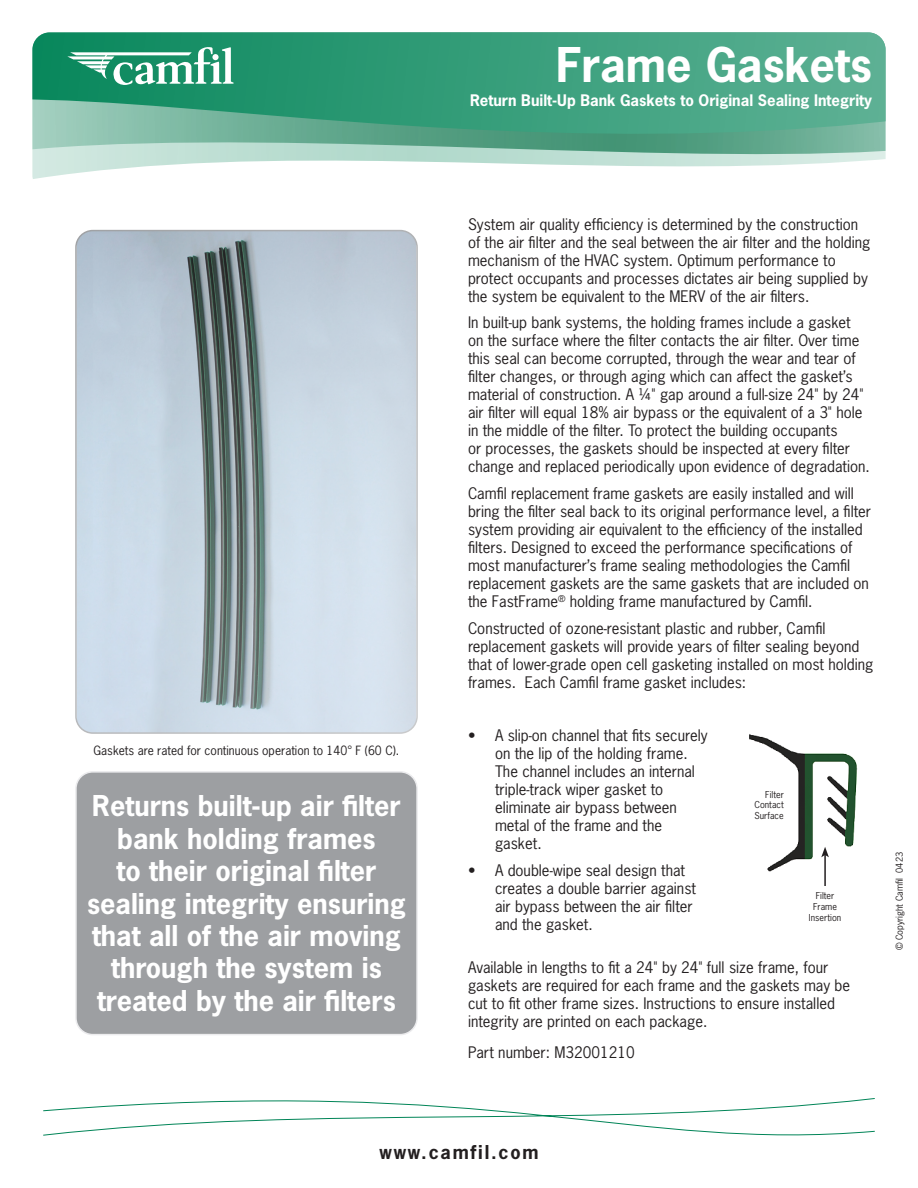
<style>
.page{position:relative;width:918px;height:1188px;background:#fff}
.page>*{position:absolute;margin:0;border:0;box-sizing:border-box;transform-origin:0 0}
.t1{font:700 45px "News Gothic Std";color:#fff}
.t2{font:700 27px/32.4px "News Gothic Std";color:#fff;text-align:center}
.t3{font:700 18px "News Gothic Std";letter-spacing:.1em;color:#231f20}
.t4{font:15px/18px "News Gothic Std";color:#231f20}
.t5{font:700 15px "News Gothic Std";color:#fff}
.t6{font:12px "News Gothic Std";color:#231f20}
.t7{font:9px "News Gothic Std";color:#231f20}
</style>
<div class="page">
<img style="left:749px;top:734px;width:109px;height:138px">
<img style="left:78px;top:231px;width:337px;height:500px">
<div style="left:75px;top:230px;width:343px;height:504px;border:2px solid #9d9fa2;border-radius:17px"></div>
<svg style="left:43px;top:1098px;width:832px;height:38px"></svg>
<svg style="left:32px;top:32px;width:854px;height:147px;background:#67b399"></svg>
<svg style="left:67px;top:47px;width:167px;height:38px"></svg>
<div style="left:212px;top:54px;width:7px;height:6px;background:#fff;border-radius:50%"></div>
<div style="left:76px;top:772px;width:341px;height:263px;background:#9d9fa2;border-radius:17px"></div>
<div style="left:75px;top:771px;width:343px;height:264px;border:2px solid #ececee;border-radius:17px"></div>
<hr style="left:824px;top:855px;width:2px;height:31px;background:#231f20">
<svg style="left:821px;top:847px;width:8px;height:10px"></svg>
<p class="t1" style="left:556px;top:35px;width:317px">Frame Gaskets</p>
<p class="t5" style="left:470px;top:91px;width:404px">Return Built-Up Bank Gaskets to Original Sealing Integrity</p>
<p class="t6" style="left:94px;top:743px;width:307px">Gaskets are rated for continuous operation to 140° F (60 C).</p>
<p class="t2" style="left:87px;top:790px;width:320px">Returns built-up air filter bank holding frames<br>to their original filter sealing integrity ensuring that all of the air moving through the system is treated by the air filters</p>
<p class="t4" style="left:468px;top:215px;width:404px">System air quality efficiency is determined by the construction of the air filter and the seal between the air filter and the holding mechanism of the HVAC system. Optimum performance to protect occupants and processes dictates air being supplied by the system be equivalent to the MERV of the air filters.</p>
<p class="t4" style="left:468px;top:314px;width:403px">In built-up bank systems, the holding frames include a gasket on the surface where the filter contacts the air filter. Over time this seal can become corrupted, through the wear and tear of filter changes, or through aging which can affect the gasket’s material of construction. A ¼" gap around a full-size 24" by 24" air filter will equal 18% air bypass or the equivalent of a 3" hole in the middle of the filter. To protect the building occupants<br>or processes, the gaskets should be inspected at every filter change and replaced periodically upon evidence of degradation.</p>
<p class="t4" style="left:468px;top:484px;width:405px">Camfil replacement frame gaskets are easily installed and will bring the filter seal back to its original performance level, a filter system providing air equivalent to the efficiency of the installed filters. Designed to exceed the performance specifications of most manufacturer’s frame sealing methodologies the Camfil replacement gaskets are the same gaskets that are included on the FastFrame<sup>®</sup> holding frame manufactured by Camfil.</p>
<p class="t4" style="left:468px;top:619px;width:407px">Constructed of ozone-resistant plastic and rubber, Camfil replacement gaskets will provide years of filter sealing beyond that of lower-grade open cell gasketing installed on most holding frames. Each Camfil frame gasket includes:</p>
<p class="t4" style="left:495px;top:726px;width:214px;text-indent:-27px">• A slip-on channel that fits securely on the lip of the holding frame.<br>The channel includes an internal triple-track wiper gasket to eliminate air bypass between metal of the frame and the gasket.</p>
<p class="t4" style="left:495px;top:861px;width:203px;text-indent:-27px">• A double-wipe seal design that creates a double barrier against air bypass between the air filter and the gasket.</p>
<p class="t4" style="left:468px;top:958px;width:384px">Available in lengths to fit a 24" by 24" full size frame, four gaskets are required for each frame and the gaskets may be cut to fit other frame sizes. Instructions to ensure installed integrity are printed on each package.</p>
<p class="t4" style="left:468px;top:1044px;width:168px">Part number: M32001210</p>
<p class="t7" style="left:765px;top:788px;width:20px">Filter</p>
<p class="t7" style="left:754px;top:799px;width:31px">Contact</p>
<p class="t7" style="left:755px;top:810px;width:31px">Surface</p>
<p class="t7" style="left:816px;top:890px;width:20px">Filter</p>
<p class="t7" style="left:813px;top:901px;width:25px">Frame</p>
<p class="t7" style="left:809px;top:912px;width:34px">Insertion</p>
<p class="t7" style="left:894px;top:950px;width:100px;rotate:-90deg">© Copyright Camfil 0423</p>
<p class="t3" style="left:379px;top:1140px;width:161px">www.camfil.com</p>
</div>
